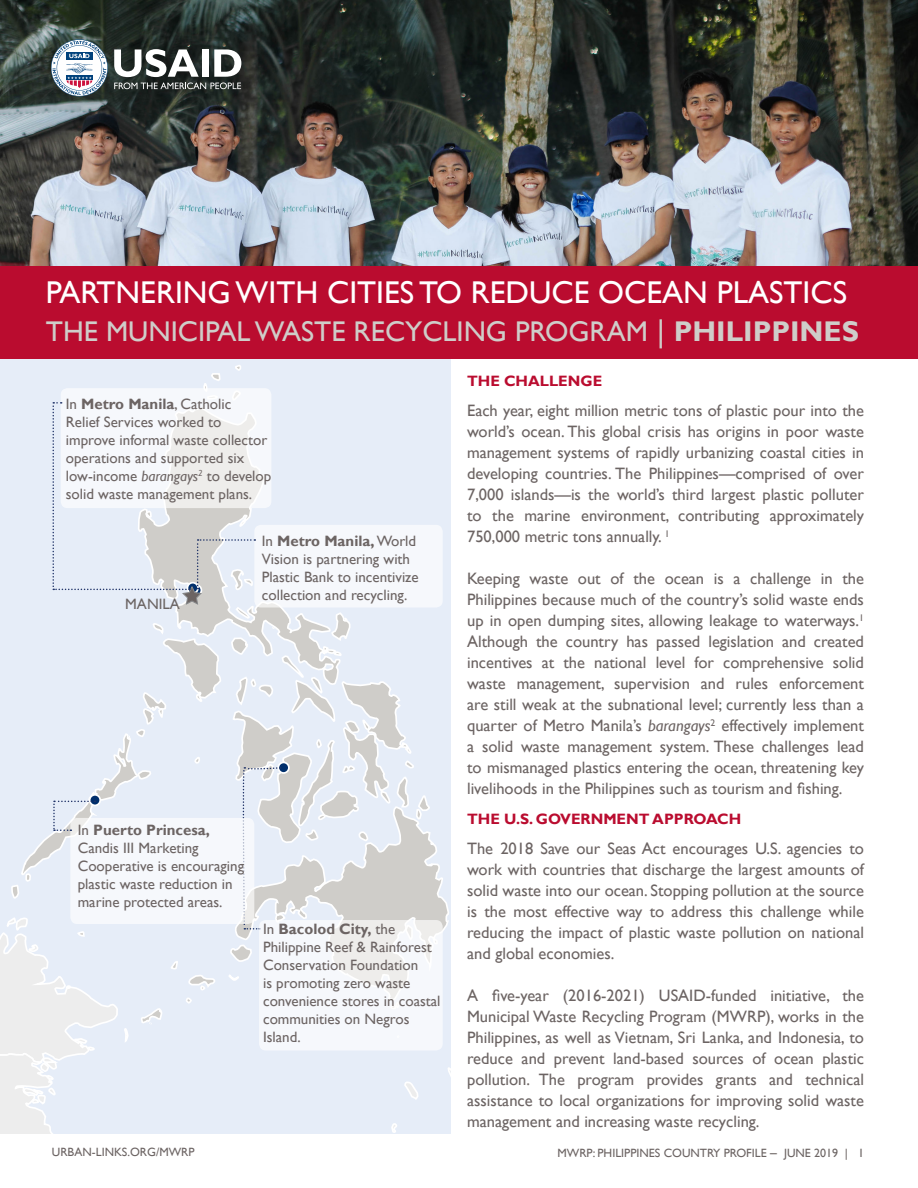
<style>
.page{position:relative;width:918px;height:1188px;background:#fff}
.page>*{position:absolute;margin:0;border:0;box-sizing:border-box;transform-origin:0 0}
.t1{font:31.5px "Gill Sans";color:#fff}
.t2{font:28.5px "Gill Sans";color:#cfcdc9}
.Body_Paragraph{font:16.5px/21px "Gill Sans";color:#6c6463;text-align:justify}
.t3{font:15px/18px "Gill Sans";color:#6c6463}
.Header_2_-_Subsectio{font:700 15px "Gill Sans";color:#ba0c2f}
.t4{font:15px "Gill Sans";color:#6b6463}
.t5{font:12px "Gill Sans";color:#6c6463}
.s1{font-size:31.5px}
.s2{font-weight:700}
.s3{font-style:italic}
.s4{font-size:13.5px;color:#6b6463}
</style>
<div class="page">
<img style="left:0;top:0;width:918px;height:266px">
<svg style="left:114px;top:83px;width:127px;height:6px"></svg>
<svg style="left:114px;top:49px;width:85px;height:28px"></svg>
<div style="left:202px;top:49px;width:6px;height:28px;background:#fff"></div>
<svg style="left:214px;top:49px;width:27px;height:28px"></svg>
<svg style="left:51px;top:39px;width:57px;height:57px"></svg>
<div style="left:0;top:266px;width:918px;height:93px;background:#ba0c2f"></div>
<svg style="left:0;top:359px;width:451px;height:775px"></svg>
<p class="t1" style="left:46px;top:274px;width:803px">PARTNERING WITH CITIES TO REDUCE OCEAN PLASTICS</p>
<p class="t2" style="left:46px;top:315px;width:815px">THE MUNICIPAL WASTE RECYCLING PROGRAM <span class="s1">|</span> <span class="s2">PHILIPPINES</span></p>
<p class="Header_2_-_Subsectio" style="left:467px;top:372px;width:137px">THE CHALLENGE</p>
<p class="Body_Paragraph" style="left:467px;top:400px;width:398px">Each year, eight million metric tons of plastic pour into the world’s ocean. This global crisis has origins in poor waste management systems of rapidly urbanizing coastal cities in developing countries. The Philippines—comprised of over 7,000 islands—is the world’s third largest plastic polluter to the marine environment, contributing approximately 750,000 metric tons annually. <sup>1</sup></p>
<p class="Body_Paragraph" style="left:467px;top:568px;width:398px">Keeping waste out of the ocean is a challenge in the Philippines because much of the country’s solid waste ends up in open dumping sites, allowing leakage to waterways.<sup>1<br></sup>Although the country has passed legislation and created incentives at the national level for comprehensive solid waste management, supervision and rules enforcement are still weak at the subnational level; currently less than a quarter of Metro Manila’s <span class="s3">barangays</span><sup>2</sup> effectively implement a solid waste management system. These challenges lead to mismanaged plastics entering the ocean, threatening key livelihoods in the Philippines such as tourism and fishing.</p>
<p class="Header_2_-_Subsectio" style="left:467px;top:810px;width:276px">THE U.S. GOVERNMENT APPROACH</p>
<p class="Body_Paragraph" style="left:467px;top:838px;width:398px">The 2018 Save our Seas Act encourages U.S. agencies to work with countries that discharge the largest amounts of solid waste into our ocean. Stopping pollution at the source is the most effective way to address this challenge while reducing the impact of plastic waste pollution on national and global economies.</p>
<p class="Body_Paragraph" style="left:467px;top:985px;width:398px">A five-year (2016-2021) USAID-funded initiative, the Municipal Waste Recycling Program (MWRP), works in the Philippines, as well as Vietnam, Sri Lanka, and Indonesia, to reduce and prevent land-based sources of ocean plastic pollution. The program provides grants and technical assistance to local organizations for improving solid waste management and increasing waste recycling.</p>
<p class="t3" style="left:66px;top:395px;width:207px">In <span class="s2">Metro Manila</span>, Catholic<br>Relief Services worked to improve informal waste collector operations and supported six low-income <span class="s3">barangays</span><sup>2</sup> to develop solid waste management plans.</p>
<p class="t3" style="left:262px;top:532px;width:158px">In <span class="s2">Metro Manila,</span> World<br>Vision is partnering with<br>Plastic Bank to incentivize collection and recycling.</p>
<p class="t4" style="left:125px;top:595px;width:56px">MANILA</p>
<p class="t3" style="left:78px;top:821px;width:168px">In <span class="s2">Puerto Princesa,<br></span>Candis III Marketing<br>Cooperative is encouraging plastic waste reduction in marine protected areas.</p>
<p class="t3" style="left:263px;top:921px;width:179px">In <span class="s2">Bacolod City,</span> the<br>Philippine Reef &amp; Rainforest<br>Conservation Foundation<br>is promoting zero waste convenience stores in coastal communities on Negros<br>Island.</p>
<p class="t5" style="left:52px;top:1145px;width:144px">URBAN-LINKS.ORG/MWRP</p>
<p class="t5" style="left:558px;top:1146px;width:308px">MWRP: PHILIPPINES COUNTRY PROFILE <span class="s4">–</span> JUNE 2019 | 1</p>
</div>
